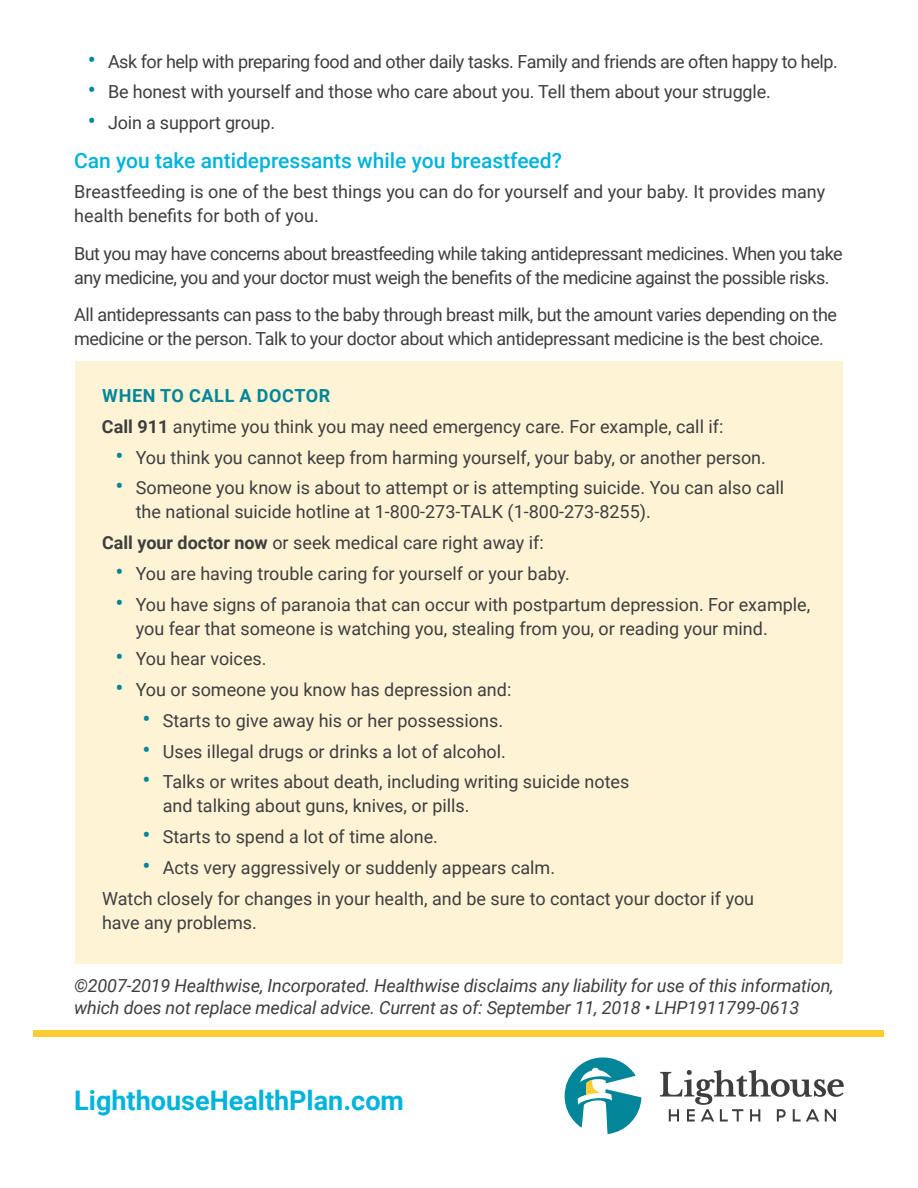
<style>
.page{position:relative;width:918px;height:1188px;background:#fff}
.page>*{position:absolute;margin:0;border:0;box-sizing:border-box;transform-origin:0 0}
.t1{font:700 27px "Roboto";color:#00b3dc}
.t2{font:500 21px "Roboto";color:#00b3dc}
.t3{font:18px/24px "Roboto";color:#3e3e3f}
.t4{font:18px/24px "Roboto";letter-spacing:-.025em;color:#3e3e3f}
.t5{font:18px/24px "Roboto";letter-spacing:-.03em;color:#3e3e3f}
.t6{font:italic 18px/21.6px "Roboto";letter-spacing:-.01em;color:#3e3e3f}
.s1{font-size:24px;color:#008599}
.s2{font-weight:700;color:#008599}
.s3{font-weight:700}
</style>
<div class="page">
<div style="left:34px;top:1030px;width:850px;height:7px;background:#fecd33"></div>
<svg style="left:660px;top:1070px;width:184px;height:52px"></svg>
<svg style="left:565px;top:1057px;width:76px;height:77px"></svg>
<div style="left:75px;top:362px;width:768px;height:602px;background:#fef3d5"></div>
<p class="t4" style="left:88px;top:48px;width:752px"><span class="s1">•</span> Ask for help with preparing food and other daily tasks. Family and friends are often happy to help.</p>
<p class="t3" style="left:88px;top:79px;width:685px"><span class="s1">•</span> Be honest with yourself and those who care about you. Tell them about your struggle.</p>
<p class="t3" style="left:88px;top:110px;width:189px"><span class="s1">•</span> Join a support group.</p>
<p class="t2" style="left:74px;top:146px;width:489px">Can you take antidepressants while you breastfeed?</p>
<p class="t3" style="left:74px;top:179px;width:753px">Breastfeeding is one of the best things you can do for yourself and your baby. It provides many health benefits for both of you.</p>
<p class="t5" style="left:74px;top:241px;width:770px">But you may have concerns about breastfeeding while taking antidepressant medicines. When you take any medicine, you and your doctor must weigh the benefits of the medicine against the possible risks.</p>
<p class="t4" style="left:74px;top:302px;width:764px">All antidepressants can pass to the baby through breast milk, but the amount varies depending on the medicine or the person. Talk to your doctor about which antidepressant medicine is the best choice.</p>
<p class="t3" style="left:102px;top:380px;width:623px;line-height:30.8px"><span class="s2">WHEN TO CALL A DOCTOR<br></span><span class="s3">Call 911</span> anytime you think you may need emergency care. For example, call if:</p>
<p class="t3" style="left:116px;top:444px;width:652px"><span class="s1">•</span> You think you cannot keep from harming yourself, your baby, or another person.</p>
<p class="t3" style="left:136px;top:475px;width:650px;text-indent:-20px"><span class="s1">•</span> Someone you know is about to attempt or is attempting suicide. You can also call the national suicide hotline at 1-800-273-TALK (1-800-273-8255).</p>
<p class="t3" style="left:102px;top:530px;width:443px"><span class="s3">Call your doctor now</span> or seek medical care right away if:</p>
<p class="t3" style="left:116px;top:561px;width:456px"><span class="s1">•</span> You are having trouble caring for yourself or your baby.</p>
<p class="t3" style="left:136px;top:591px;width:676px;text-indent:-20px"><span class="s1">•</span> You have signs of paranoia that can occur with postpartum depression. For example, you fear that someone is watching you, stealing from you, or reading your mind.</p>
<p class="t3" style="left:116px;top:646px;width:153px"><span class="s1">•</span> You hear voices.</p>
<p class="t3" style="left:116px;top:677px;width:397px"><span class="s1">•</span> You or someone you know has depression and:</p>
<p class="t3" style="left:142px;top:708px;width:362px"><span class="s1">•</span> Starts to give away his or her possessions.</p>
<p class="t3" style="left:142px;top:738px;width:365px"><span class="s1">•</span> Uses illegal drugs or drinks a lot of alcohol.</p>
<p class="t3" style="left:163px;top:769px;width:468px;text-indent:-20px"><span class="s1">•</span> Talks or writes about death, including writing suicide notes and talking about guns, knives, or pills.</p>
<p class="t3" style="left:142px;top:824px;width:297px"><span class="s1">•</span> Starts to spend a lot of time alone.</p>
<p class="t3" style="left:102px;top:851px;width:654px;line-height:30.8px;text-indent:40px"><span class="s1">•</span> Acts very aggressively or suddenly appears calm.<br>Watch closely for changes in your health, and be sure to contact your doctor if you</p>
<p class="t3" style="left:102px;top:909px;width:156px">have any problems.</p>
<p class="t6" style="left:74px;top:974px;width:761px">©2007-2019 Healthwise, Incorporated. Healthwise disclaims any liability for use of this information, which does not replace medical advice. Current as of: September 11, 2018 • LHP1911799-0613</p>
<h1 class="t1" style="left:74px;top:1082px;width:331px">LighthouseHealthPlan.com</h1>
</div>
